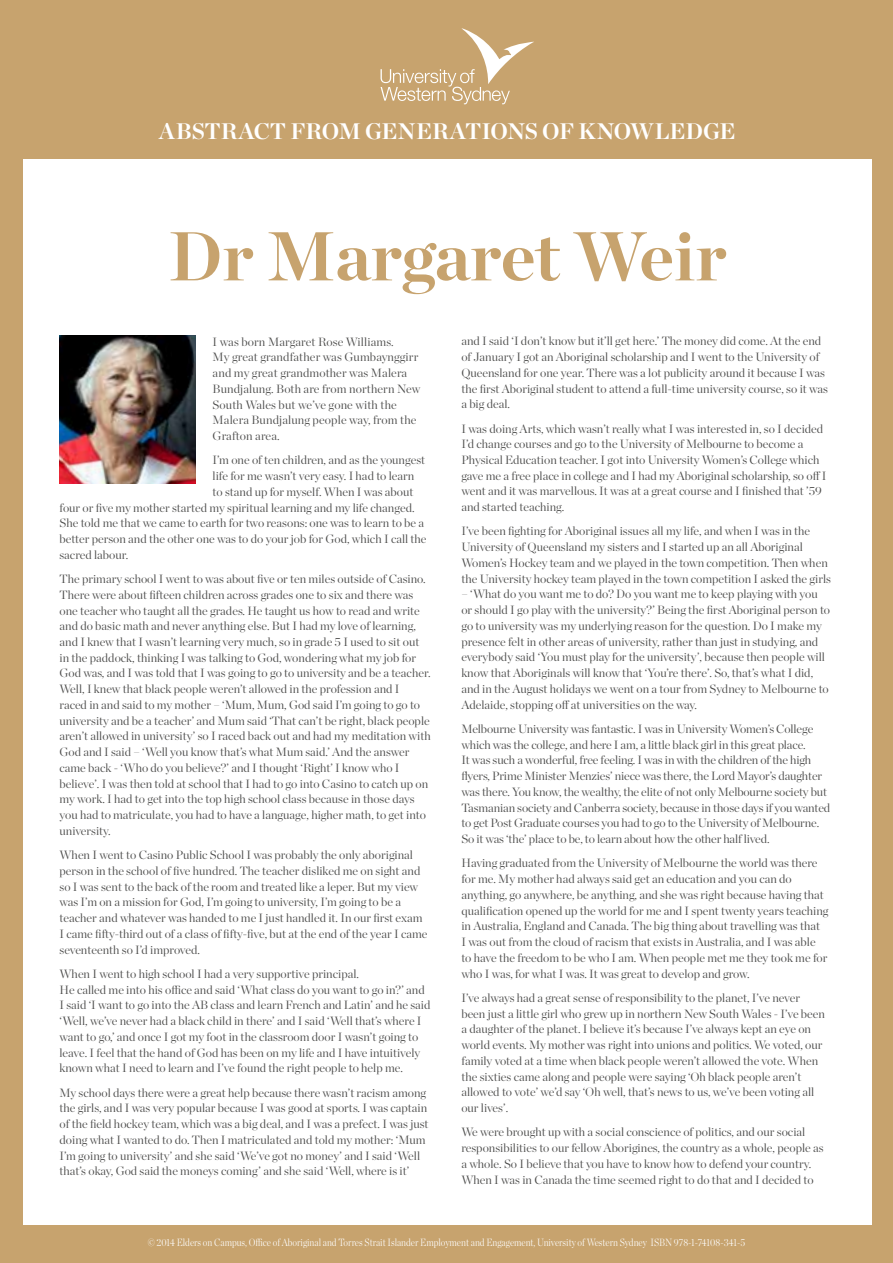
<style>
.page{position:relative;width:893px;height:1263px;background:#c7a36e}
.page>*{position:absolute;margin:0;border:0;box-sizing:border-box;transform-origin:0 0}
.t1{font:700 69px "Chronicle Display";color:#c7a36e}
.t2{font:700 22.5px "Chronicle Display";letter-spacing:-.005em;color:#fff}
.t3{font:300 12px/15.8px "Chronicle Display";color:#4a4a49}
.t4{font:300 10.5px "Chronicle Disp Cond";color:#fff}
</style>
<div class="page">
<svg style="left:380px;top:28px;width:154px;height:76px"></svg>
<div style="left:23px;top:159px;width:849px;height:1066px;background:#fff"></div>
<img style="left:60px;top:336px;width:136px;height:147px">
<h2 class="t2" style="left:159px;top:113px;width:578px">ABSTRACT FROM GENERATIONS OF KNOWLEDGE</h2>
<h1 class="t1" style="left:168px;top:200px;width:559px">Dr Margaret Weir</h1>
<p class="t3" style="left:213px;top:333px;width:209px">I was born Margaret Rose Williams.<br>My great grandfather was Gumbaynggirr and my great grandmother was Malera Bundjalung. Both are from northern New South Wales but we’ve gone with the Malera Bundjalung people way, from the Grafton area.</p>
<p class="t3" style="left:213px;top:451px;width:214px">I’m one of ten children, and as the youngest</p>
<p class="t3" style="left:213px;top:467px;width:203px">life for me wasn’t very easy. I had to learn</p>
<p class="t3" style="left:213px;top:483px;width:202px">to stand up for myself. When I was about</p>
<p class="t3" style="left:60px;top:498px;width:357px">four or five my mother started my spiritual learning and my life changed.</p>
<p class="t3" style="left:60px;top:514px;width:366px">She told me that we came to earth for two reasons: one was to learn to be a</p>
<p class="t3" style="left:60px;top:530px;width:369px">better person and the other one was to do your job for God, which I call the</p>
<p class="t3" style="left:60px;top:546px;width:70px">sacred labour.</p>
<p class="t3" style="left:60px;top:570px;width:373px">The primary school I went to was about five or ten miles outside of Casino.<br>There were about fifteen children across grades one to six and there was one teacher who taught all the grades. He taught us how to read and write and do basic math and never anything else. But I had my love of learning, and I knew that I wasn’t learning very much, so in grade 5 I used to sit out in the paddock, thinking I was talking to God, wondering what my job for God was, and I was told that I was going to go to university and be a teacher.<br>Well, I knew that black people weren’t allowed in the profession and I<br>raced in and said to my mother – ‘Mum, Mum, God said I’m going to go to university and be a teacher’ and Mum said ‘That can’t be right, black people aren’t allowed in university’ so I raced back out and had my meditation with God and I said – ‘Well you know that’s what Mum said.’ And the answer came back - ‘Who do you believe?’ and I thought ‘Right’ I know who I believe’. I was then told at school that I had to go into Casino to catch up on my work. I had to get into the top high school class because in those days you had to matriculate, you had to have a language, higher math, to get into university.</p>
<p class="t3" style="left:60px;top:846px;width:369px">When I went to Casino Public School I was probably the only aboriginal person in the school of five hundred. The teacher disliked me on sight and so I was sent to the back of the room and treated like a leper. But my view was I’m on a mission for God, I’m going to university, I’m going to be a teacher and whatever was handed to me I just handled it. In our first exam I came fifty-third out of a class of fifty-five, but at the end of the year I came seventeenth so I’d improved.</p>
<p class="t3" style="left:60px;top:965px;width:372px">When I went to high school I had a very supportive principal.<br>He called me into his office and said ‘What class do you want to go in?’ and I said ‘I want to go into the AB class and learn French and Latin’ and he said ‘Well, we’ve never had a black child in there’ and I said ‘Well that’s where I want to go,’ and once I got my foot in the classroom door I wasn’t going to leave. I feel that the hand of God has been on my life and I have intuitively known what I need to learn and I’ve found the right people to help me.</p>
<p class="t3" style="left:60px;top:1084px;width:371px">My school days there were a great help because there wasn’t racism among the girls, and I was very popular because I was good at sports. I was captain of the field hockey team, which was a big deal, and I was a prefect. I was just doing what I wanted to do. Then I matriculated and told my mother: ‘Mum I’m going to university’ and she said ‘We’ve got no money’ and I said ‘Well that’s okay, God said the moneys coming’ and she said ‘Well, where is it’</p>
<p class="t3" style="left:461px;top:332px;width:368px">and I said ‘I don’t know but it’ll get here.’ The money did come. At the end of January I got an Aboriginal scholarship and I went to the University of Queensland for one year. There was a lot publicity around it because I was the first Aboriginal student to attend a full-time university course, so it was a big deal.</p>
<p class="t3" style="left:461px;top:419px;width:367px">I was doing Arts, which wasn’t really what I was interested in, so I decided I’d change courses and go to the University of Melbourne to become a Physical Education teacher. I got into University Women’s College which gave me a free place in college and I had my Aboriginal scholarship, so off I went and it was marvellous. It was at a great course and I finished that ’59 and started teaching.</p>
<p class="t3" style="left:461px;top:522px;width:371px">I’ve been fighting for Aboriginal issues all my life, and when I was in the University of Queensland my sisters and I started up an all Aboriginal Women’s Hockey team and we played in the town competition. Then when the University hockey team played in the town competition I asked the girls</p>
<p class="t3" style="left:461px;top:585px;width:370px">– ‘What do you want me to do? Do you want me to keep playing with you or should I go play with the university?’ Being the first Aboriginal person to go to university was my underlying reason for the question. Do I make my presence felt in other areas of university, rather than just in studying, and everybody said ‘You must play for the university’, because then people will know that Aboriginals will know that ‘You’re there’. So, that’s what I did, and in the August holidays we went on a tour from Sydney to Melbourne to Adelaide, stopping off at universities on the way.</p>
<p class="t3" style="left:461px;top:720px;width:370px">Melbourne University was fantastic. I was in University Women’s College which was the college, and here I am, a little black girl in this great place.<br>It was such a wonderful, free feeling. I was in with the children of the high flyers, Prime Minister Menzies’ niece was there, the Lord Mayor’s daughter was there. You know, the wealthy, the elite of not only Melbourne society but Tasmanian society and Canberra society, because in those days if you wanted to get Post Graduate courses you had to go to the University of Melbourne.<br>So it was ‘the’ place to be, to learn about how the other half lived.</p>
<p class="t3" style="left:461px;top:854px;width:369px">Having graduated from the University of Melbourne the world was there for me. My mother had always said get an education and you can do anything, go anywhere, be anything, and she was right because having that qualification opened up the world for me and I spent twenty years teaching in Australia, England and Canada. The big thing about travelling was that<br>I was out from the cloud of racism that exists in Australia, and I was able to have the freedom to be who I am. When people met me they took me for who I was, for what I was. It was great to develop and grow.</p>
<p class="t3" style="left:461px;top:989px;width:365px">I’ve always had a great sense of responsibility to the planet, I’ve never been just a little girl who grew up in northern New South Wales - I’ve been a daughter of the planet. I believe it’s because I’ve always kept an eye on world events. My mother was right into unions and politics. We voted, our family voted at a time when black people weren’t allowed the vote. When the sixties came along and people were saying ‘Oh black people aren’t allowed to vote’ we’d say ‘Oh well, that’s news to us, we’ve been voting all our lives’.</p>
<p class="t3" style="left:461px;top:1123px;width:364px">We were brought up with a social conscience of politics, and our social responsibilities to our fellow Aborigines, the country as a whole, people as a whole. So I believe that you have to know how to defend your country.<br>When I was in Canada the time seemed right to do that and I decided to</p>
<p class="t4" style="left:148px;top:1234px;width:599px">© 2014 Elders on Campus, Office of Aboriginal and Torres Strait Islander Employment and Engagement, University of Western Sydney ISBN 978-1-74108-341-5</p>
</div>
